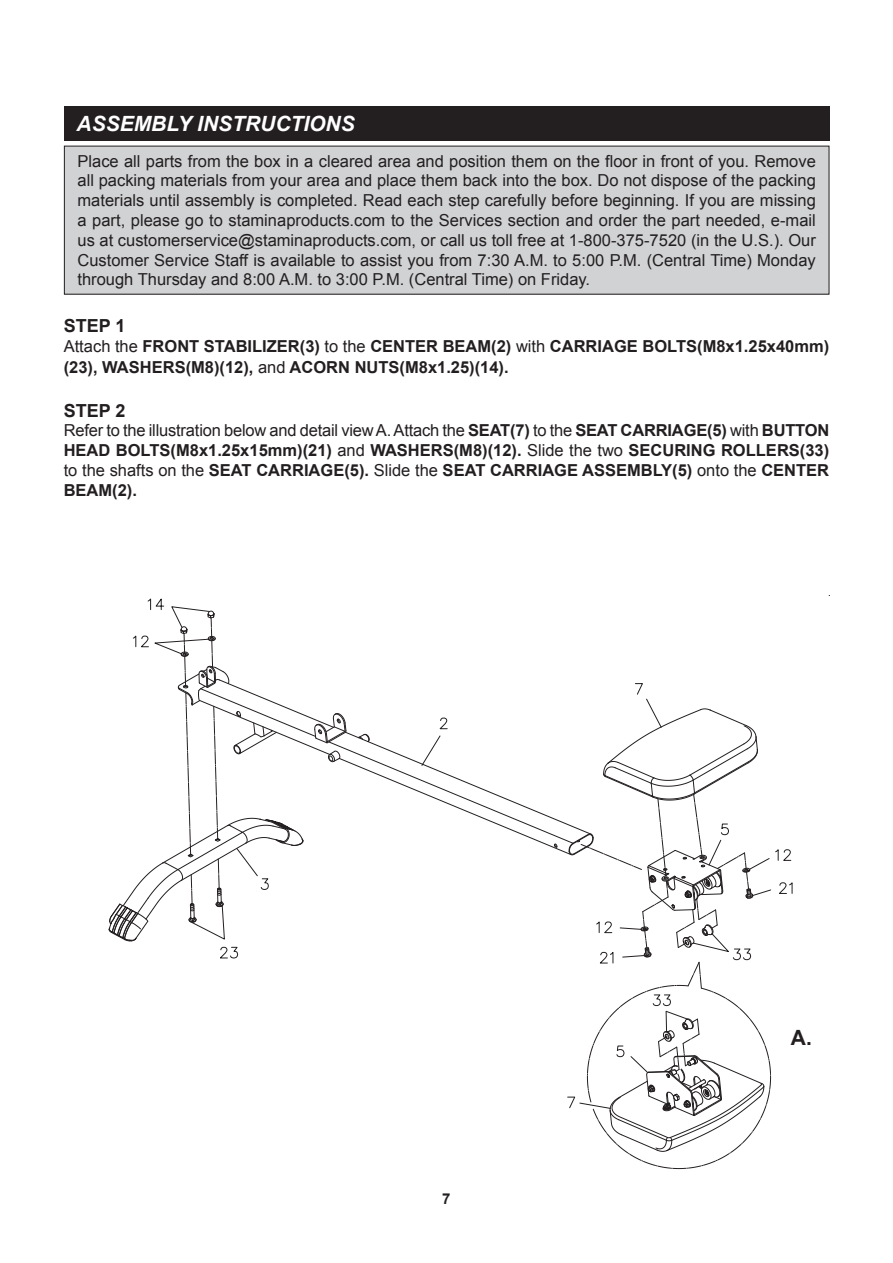
<style>
.page{position:relative;width:893px;height:1263px;background:#fff}
.page>*{position:absolute;margin:0;border:0;box-sizing:border-box;transform-origin:0 0}
.t1{font:italic 700 21px "Arial";color:#fff}
.t2{font:700 21px "Arial";color:#231f20}
.t3{font:700 18px "Arial";color:#231f20}
.t4{font:16.5px/19.8px "Arial";color:#231f20;text-align:justify}
.t5{font:700 16.5px/19.8px "Arial";color:#231f20}
.t6{font:700 15px "Arial";color:#231f20}
.s1{font-weight:400}
</style>
<div class="page">
<svg style="left:109px;top:598px;width:683px;height:571px"></svg>
<div style="left:64px;top:106px;width:765px;height:34px;background:#231f20"></div>
<div style="left:64px;top:146px;width:765px;height:148px;background:#d1d2d4"></div>
<div style="left:64px;top:146px;width:765px;height:149px;border:1px solid #231f20"></div>
<p class="t1" style="left:77px;top:109px;width:280px">ASSEMBLY INSTRUCTIONS</p>
<p class="t4" style="left:77px;top:151px;width:740px">Place all parts from the box in a cleared area and position them on the floor in front of you. Remove all packing materials from your area and place them back into the box. Do not dispose of the packing materials until assembly is completed. Read each step carefully before beginning. If you are missing a part, please go to staminaproducts.com to the Services section and order the part needed, e-mail us at customerservice@staminaproducts.com, or call us toll free at 1-800-375-7520 (in the U.S.). Our Customer Service Staff is available to assist you from 7:30 A.M. to 5:00 P.M. (Central Time) Monday through Thursday and 8:00 A.M. to 3:00 P.M. (Central Time) on Friday.</p>
<p class="t3" style="left:64px;top:314px;width:63px">STEP 1</p>
<p class="t5" style="left:64px;top:336px;width:767px;line-height:21.6px"><span class="s1">Attach the</span> FRONT STABILIZER(3) <span class="s1">to the</span> CENTER BEAM(2) <span class="s1">with</span> CARRIAGE BOLTS(M8x1.25x40mm) (23), WASHERS(M8)(12), <span class="s1">and</span> ACORN NUTS(M8x1.25)(14).</p>
<p class="t3" style="left:64px;top:398px;width:63px">STEP 2</p>
<p class="t5" style="left:64px;top:421px;width:767px;text-align:justify"><span class="s1">Refer to the illustration below and detail view A. Attach the</span> SEAT(7) <span class="s1">to the</span> SEAT CARRIAGE(5) <span class="s1">with</span> BUTTON HEAD BOLTS(M8x1.25x15mm)(21) <span class="s1">and</span> WASHERS(M8)(12). <span class="s1">Slide the two</span> SECURING ROLLERS(33) <span class="s1">to the shafts on the</span> SEAT CARRIAGE(5). <span class="s1">Slide the</span> SEAT CARRIAGE ASSEMBLY(5) <span class="s1">onto the</span> CENTER BEAM(2).</p>
<p class="t6" style="left:442px;top:1188px;width:10px">7</p>
<p class="t2" style="left:791px;top:1024px;width:22px">A.</p>
</div>
